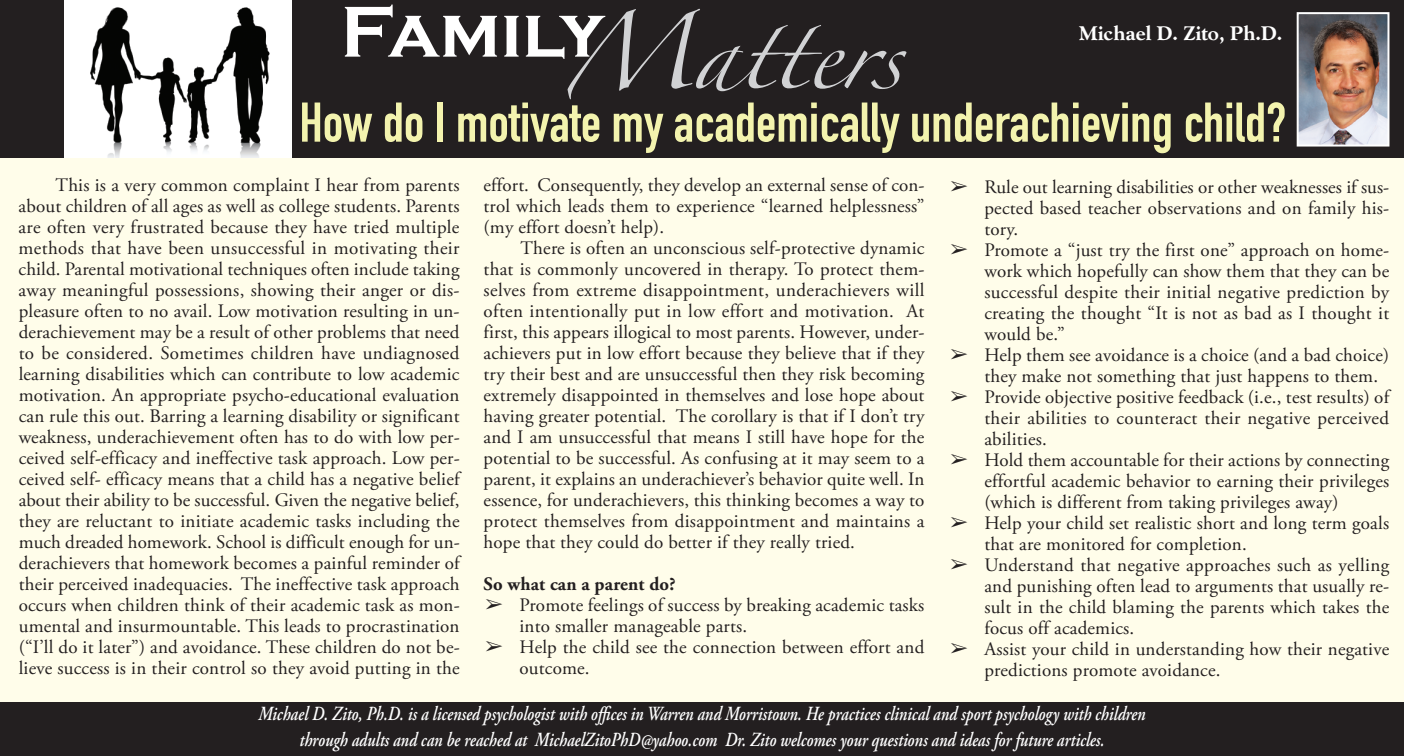
<style>
.page{position:relative;width:1404px;height:756px;background:#fffdea}
.page>*{position:absolute;margin:0;border:0;box-sizing:border-box;transform-origin:0 0}
.t1{font:67.4px "Zapfino";color:#d1d2d4}
.t2{font:700 55px "DIN Condensed";color:#f3f3ae}
.t3{font:italic 600 20px/26px "Adobe Garamond Pro";color:#fff;text-align:center;scale:.8 1}
.t4{font:800 20px "Goudy";color:#fff}
.t5{font:19px/21px "Adobe Garamond Pro";letter-spacing:.01em;color:#231f20;text-align:justify}
.t6{font:700 19px "Adobe Garamond Pro";letter-spacing:.01em;color:#231f20}
.s1{font-family:"MS Gothic"}
</style>
<div class="page">
<div style="left:0;top:702px;width:1404px;height:54px;background:#231f20"></div>
<div style="left:0;top:0;width:1404px;height:158px;background:#231f20"></div>
<img style="left:65px;top:0;width:226px;height:158px">
<img style="left:1300px;top:15px;width:86px;height:129px">
<div style="left:1297px;top:12px;width:92px;height:135px;border:2px solid #fff"></div>
<h1 class="t1" style="left:340px;top:25px;width:563px"><sup>Family</sup>Matters</h1>
<p class="t4" style="left:1079px;top:25px;width:205px">Michael D. Zito, Ph.D.</p>
<h2 class="t2" style="left:299px;top:90px;width:989px">How do I motivate my academically underachieving child?</h2>
<p class="t5" style="left:19px;top:176px;width:443px;text-indent:37px">This is a very common complaint I hear from parents about children of all ages as well as college students. Parents are often very frustrated because they have tried multiple methods that have been unsuccessful in motivating their child. Parental motivational techniques often include taking away meaningful possessions, showing their anger or dis&shy;pleasure often to no avail. Low motivation resulting in un&shy;derachievement may be a result of other problems that need to be considered. Sometimes children have undiagnosed learning disabilities which can contribute to low academic motivation. An appropriate psycho-educational evaluation can rule this out. Barring a learning disability or significant weakness, underachievement often has to do with low per&shy;ceived self-efficacy and ineffective task approach. Low per&shy;ceived self- efficacy means that a child has a negative belief about their ability to be successful. Given the negative belief, they are reluctant to initiate academic tasks including the much dreaded homework. School is difficult enough for un&shy;derachievers that homework becomes a painful reminder of their perceived inadequacies. The ineffective task approach occurs when children think of their academic task as mon&shy;umental and insurmountable. This leads to procrastination (“I’ll do it later”) and avoidance. These children do not be&shy;lieve success is in their control so they avoid putting in the</p>
<p class="t5" style="left:484px;top:176px;width:443px">effort. Consequently, they develop an external sense of con&shy;trol which leads them to experience “learned helplessness” (my effort doesn’t help).</p>
<p class="t5" style="left:484px;top:239px;width:443px;text-indent:37px">There is often an unconscious self-protective dynamic that is commonly uncovered in therapy. To protect them&shy;selves from extreme disappointment, underachievers will often intentionally put in low effort and motivation. At first, this appears illogical to most parents. However, under&shy;achievers put in low effort because they believe that if they try their best and are unsuccessful then they risk becoming extremely disappointed in themselves and lose hope about having greater potential. The corollary is that if I don’t try and I am unsuccessful that means I still have hope for the potential to be successful. As confusing at it may seem to a parent, it explains an underachiever’s behavior quite well. In essence, for underachievers, this thinking becomes a way to protect themselves from disappointment and maintains a hope that they could do better if they really tried.</p>
<p class="t6" style="left:484px;top:576px;width:194px">So what can a parent do?</p>
<p class="t5" style="left:520px;top:596px;width:406px;text-indent:-35px"><span class="s1">➢</span> Promote feelings of success by breaking academic tasks into smaller manageable parts.</p>
<p class="t5" style="left:520px;top:638px;width:406px;text-indent:-35px"><span class="s1">➢</span> Help the child see the connection between effort and outcome.</p>
<p class="t5" style="left:984px;top:178px;width:407px;text-indent:-35px"><span class="s1">➢</span> Rule out learning disabilities or other weaknesses if sus&shy;pected based teacher observations and on family his&shy;tory.</p>
<p class="t5" style="left:984px;top:241px;width:407px;text-indent:-35px"><span class="s1">➢</span> Promote a “just try the first one” approach on home&shy;work which hopefully can show them that they can be successful despite their initial negative prediction by creating the thought “It is not as bad as I thought it would be.”</p>
<p class="t5" style="left:984px;top:346px;width:406px;text-indent:-35px"><span class="s1">➢</span> Help them see avoidance is a choice (and a bad choice) they make not something that just happens to them.</p>
<p class="t5" style="left:984px;top:388px;width:406px;text-indent:-35px"><span class="s1">➢</span> Provide objective positive feedback (i.e., test results) of their abilities to counteract their negative perceived abilities.</p>
<p class="t5" style="left:984px;top:451px;width:406px;text-indent:-35px"><span class="s1">➢</span> Hold them accountable for their actions by connecting effortful academic behavior to earning their privileges (which is different from taking privileges away)</p>
<p class="t5" style="left:984px;top:514px;width:406px;text-indent:-35px"><span class="s1">➢</span> Help your child set realistic short and long term goals that are monitored for completion.</p>
<p class="t5" style="left:984px;top:556px;width:407px;text-indent:-35px"><span class="s1">➢</span> Understand that negative approaches such as yelling and punishing often lead to arguments that usually re&shy;sult in the child blaming the parents which takes the focus off academics.</p>
<p class="t5" style="left:984px;top:640px;width:406px;text-indent:-35px"><span class="s1">➢</span> Assist your child in understanding how their negative predictions promote avoidance.</p>
<p class="t3" style="left:258px;top:702px;width:1110px">Michael D. Zito, Ph.D. is a licensed psychologist with offices in Warren and Morristown. He practices clinical and sport psychology with children through adults and can be reached at MichaelZitoPhD@yahoo.com Dr. Zito welcomes your questions and ideas for future articles.</p>
</div>
